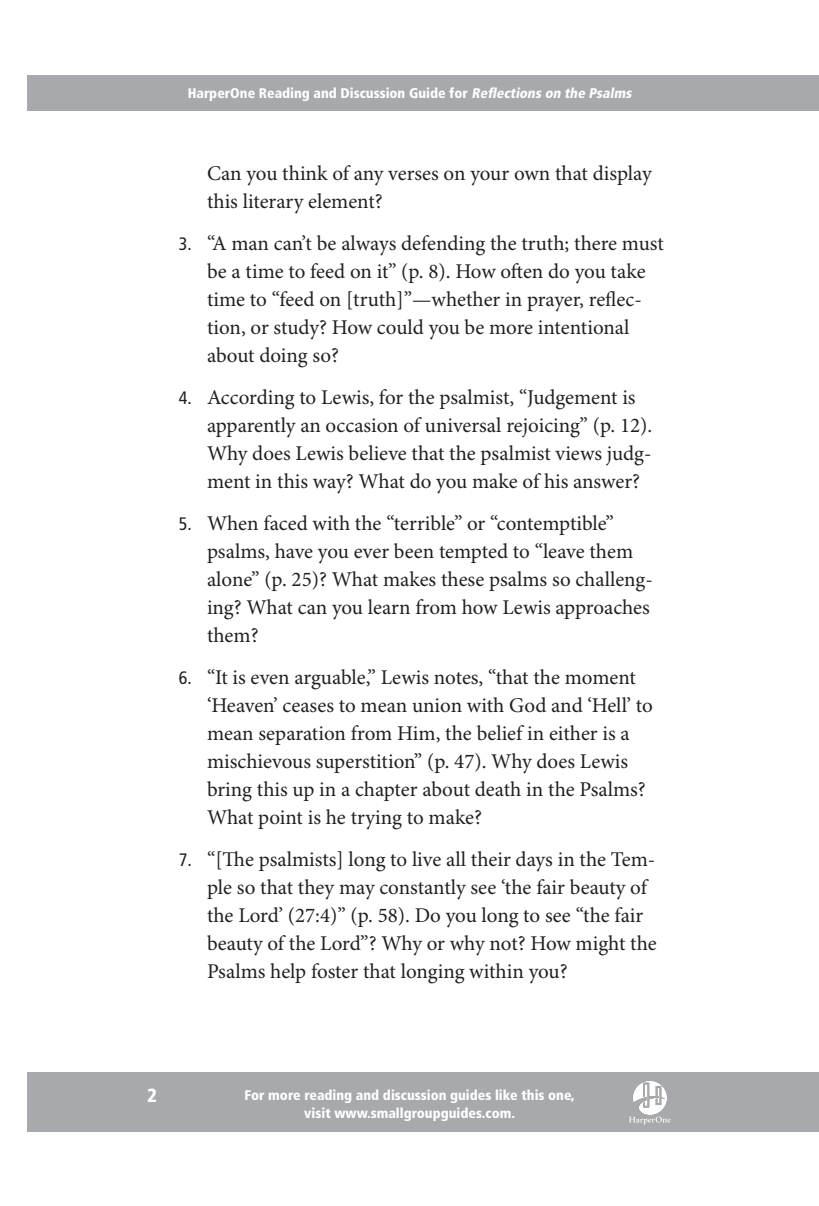
<style>
.page{position:relative;width:819px;height:1206px;background:#fff}
.page>*{position:absolute;margin:0;border:0;box-sizing:border-box;transform-origin:0 0}
.t1{font:21px/28px "Minion Pro";color:#231f20}
.t2{font:900 condensed 19px "Frutiger";color:#fff}
.t3{font:900 condensed 14px/18px "Frutiger";color:#fff;text-align:center}
.s1{font-style:italic}
.s2{font-family:"Frutiger";font-stretch:condensed;font-size:18px}
</style>
<div class="page">
<div style="left:27px;top:1073px;width:765px;height:59px;background:#a8a9ad"></div>
<div style="left:792px;top:75px;width:27px;height:36px;background:#a8a9ad"></div>
<div style="left:27px;top:75px;width:765px;height:36px;background:#a8a9ad"></div>
<div style="left:792px;top:1073px;width:27px;height:59px;background:#a8a9ad"></div>
<svg style="left:629px;top:1117px;width:42px;height:8px"></svg>
<img style="left:633px;top:1081px;width:34px;height:34px">
<p class="t3" style="left:188px;top:84px;width:448px">HarperOne Reading and Discussion Guide for <span class="s1">Reflections on the Psalms</span></p>
<p class="t1" style="left:207px;top:160px;width:446px">Can you think of any verses on your own that display this literary element?</p>
<p class="t1" style="left:207px;top:230px;width:458px;text-indent:-28px"><span class="s2">3.</span> “A man can’t be always defending the truth; there must be a time to feed on it” (p. 8). How often do you take time to “feed on [truth]”—whether in prayer, reflec&shy;tion, or study? How could you be more intentional about doing so?</p>
<p class="t1" style="left:207px;top:384px;width:447px;text-indent:-28px"><span class="s2">4.</span> According to Lewis, for the psalmist, “Judgement is apparently an occasion of universal rejoicing” (p. 12).<br>Why does Lewis believe that the psalmist views judg&shy;ment in this way? What do you make of his answer?</p>
<p class="t1" style="left:207px;top:510px;width:447px;text-indent:-28px"><span class="s2">5.</span> When faced with the “terrible” or “contemptible” psalms, have you ever been tempted to “leave them alone” (p. 25)? What makes these psalms so challeng&shy;ing? What can you learn from how Lewis approaches them?</p>
<p class="t1" style="left:207px;top:664px;width:447px;text-indent:-28px"><span class="s2">6.</span> “It is even arguable,” Lewis notes, “that the moment ‘Heaven’ ceases to mean union with God and ‘Hell’ to mean separation from Him, the belief in either is a mischievous superstition” (p. 47). Why does Lewis bring this up in a chapter about death in the Psalms?<br>What point is he trying to make?</p>
<p class="t1" style="left:207px;top:846px;width:451px;text-indent:-28px"><span class="s2">7.</span> “[The psalmists] long to live all their days in the Tem&shy;ple so that they may constantly see ‘the fair beauty of the Lord’ (27:4)” (p. 58). Do you long to see “the fair beauty of the Lord”? Why or why not? How might the Psalms help foster that longing within you?</p>
<p class="t2" style="left:147px;top:1084px;width:11px">2</p>
<p class="t3" style="left:245px;top:1086px;width:332px">For more reading and discussion guides like this one, visit www.smallgroupguides.com.</p>
</div>
